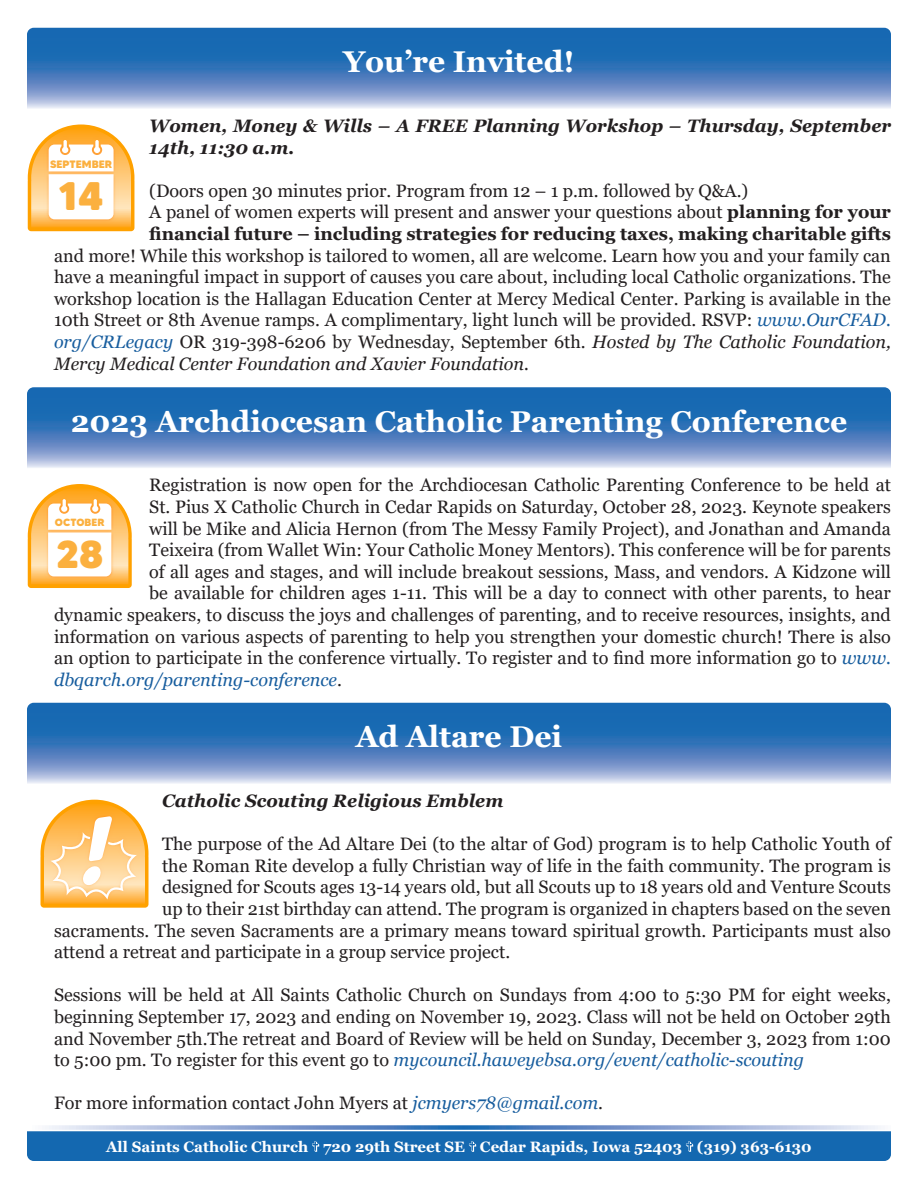
<style>
.page{position:relative;width:918px;height:1188px;background:#fff}
.page>*{position:absolute;margin:0;border:0;box-sizing:border-box;transform-origin:0 0}
.t1{font:800 39.9px "MADE Tommy Soft";color:#fbb03f}
.t2{font:800 38.85px "MADE Tommy Soft";color:#fbb03f}
.t3{font:700 30px "Georgia";color:#fff}
.t4{font:18px/21.6px "Georgia";color:#231f20;text-align:justify}
.t5{font:italic 700 18px/21.6px "Georgia";color:#231f20}
.t6{font:700 18px "Georgia";color:#231f20}
.t7{font:italic 18px "Georgia";color:#231f20}
.t8{font:italic 18px "Georgia";color:#175d9e}
.t9{font:700 15px "Georgia";color:#fff}
.t10{font:800 10.65px "MADE Tommy Soft";color:#fbb03f}
.t11{font:800 10.5px "MADE Tommy Soft";color:#fbb03f}
.s1{font-weight:700}
.s2{font-style:italic;color:#175d9e}
.s3{font-style:italic}
.s4{font-style:normal;color:#231f20}
</style>
<div class="page">
<svg style="left:45px;top:1125px;width:836px;height:5px;background:#93add6"></svg>
<div style="left:27px;top:1131px;width:864px;height:30px;background:#1468b0"></div>
<svg style="left:27px;top:387px;width:864px;height:81px;background:#4c83c0"></svg>
<svg style="left:27px;top:703px;width:864px;height:81px;background:#4d83c0"></svg>
<svg style="left:27px;top:28px;width:864px;height:81px;background:#4d83c0"></svg>
<svg style="left:28px;top:484px;width:104px;height:104px"></svg>
<svg style="left:41px;top:800px;width:107px;height:108px"></svg>
<svg style="left:28px;top:125px;width:106px;height:106px"></svg>
<p class="t3" style="left:343px;top:42px;width:233px">You’re Invited!</p>
<p class="t5" style="left:149px;top:115px;width:743px">Women, Money &amp; Wills – A FREE Planning Workshop – Thursday, September<br>14th, 11:30 a.m.</p>
<p class="t4" style="left:149px;top:180px;width:601px">(Doors open 30 minutes prior. Program from 12 – 1 p.m. followed by Q&amp;A.)</p>
<p class="t4" style="left:149px;top:202px;width:743px">A panel of women experts will present and answer your questions about <span class="s1">planning for your</span></p>
<p class="t6" style="left:149px;top:222px;width:743px">financial future – including strategies for reducing taxes, making charitable gifts</p>
<p class="t4" style="left:54px;top:245px;width:838px">and more! While this workshop is tailored to women, all are welcome. Learn how you and your family can</p>
<p class="t4" style="left:54px;top:267px;width:838px">have a meaningful impact in support of causes you care about, including local Catholic organizations. The</p>
<p class="t4" style="left:54px;top:288px;width:838px">workshop location is the Hallagan Education Center at Mercy Medical Center. Parking is available in the</p>
<p class="t4" style="left:54px;top:310px;width:838px">10th Street or 8th Avenue ramps. A complimentary, light lunch will be provided. RSVP: <span class="s2">www.OurCFAD.</span></p>
<p class="t4" style="left:54px;top:331px;width:838px"><span class="s2">org/CRLegacy</span> OR 319-398-6206 by Wednesday, September 6th. <span class="s3">Hosted by The Catholic Foundation,</span></p>
<p class="t7" style="left:54px;top:352px;width:476px">Mercy Medical Center Foundation and Xavier Foundation.</p>
<p class="t3" style="left:71px;top:402px;width:778px">2023 Archdiocesan Catholic Parenting Conference</p>
<p class="t10" style="left:50px;top:158px;width:64px">SEPTEMBER</p>
<p class="t1" style="left:59px;top:171px;width:47px">14</p>
<p class="t4" style="left:149px;top:475px;width:743px">Registration is now open for the Archdiocesan Catholic Parenting Conference to be held at</p>
<p class="t4" style="left:149px;top:496px;width:743px">St. Pius X Catholic Church in Cedar Rapids on Saturday, October 28, 2023. Keynote speakers</p>
<p class="t4" style="left:149px;top:518px;width:743px">will be Mike and Alicia Hernon (from The Messy Family Project), and Jonathan and Amanda</p>
<p class="t4" style="left:149px;top:540px;width:743px">Teixeira (from Wallet Win: Your Catholic Money Mentors). This conference will be for parents</p>
<p class="t4" style="left:149px;top:561px;width:743px">of all ages and stages, and will include breakout sessions, Mass, and vendors. A Kidzone will</p>
<p class="t4" style="left:149px;top:583px;width:743px">be available for children ages 1-11. This will be a day to connect with other parents, to hear</p>
<p class="t4" style="left:54px;top:604px;width:838px">dynamic speakers, to discuss the joys and challenges of parenting, and to receive resources, insights, and</p>
<p class="t4" style="left:54px;top:626px;width:838px">information on various aspects of parenting to help you strengthen your domestic church! There is also</p>
<p class="t4" style="left:54px;top:648px;width:838px">an option to participate in the conference virtually. To register and to find more information go to <span class="s2">www.</span></p>
<p class="t8" style="left:54px;top:668px;width:289px">dbqarch.org/parenting-conference<span class="s4">.</span></p>
<p class="t11" style="left:55px;top:516px;width:51px">OCTOBER</p>
<p class="t2" style="left:56px;top:530px;width:49px">28</p>
<p class="t3" style="left:356px;top:717px;width:208px">Ad Altare Dei</p>
<p class="t5" style="left:162px;top:790px;width:343px">Catholic Scouting Religious Emblem</p>
<p class="t4" style="left:162px;top:834px;width:730px">The purpose of the Ad Altare Dei (to the altar of God) program is to help Catholic Youth of</p>
<p class="t4" style="left:162px;top:855px;width:730px">the Roman Rite develop a fully Christian way of life in the faith community. The program is</p>
<p class="t4" style="left:162px;top:877px;width:730px">designed for Scouts ages 13-14 years old, but all Scouts up to 18 years old and Venture Scouts</p>
<p class="t4" style="left:162px;top:898px;width:730px">up to their 21st birthday can attend. The program is organized in chapters based on the seven</p>
<p class="t4" style="left:54px;top:920px;width:839px">sacraments. The seven Sacraments are a primary means toward spiritual growth. Participants must also</p>
<p class="t4" style="left:54px;top:942px;width:458px">attend a retreat and participate in a group service project.</p>
<p class="t4" style="left:54px;top:985px;width:838px">Sessions will be held at All Saints Catholic Church on Sundays from 4:00 to 5:30 PM for eight weeks, beginning September 17, 2023 and ending on November 19, 2023. Class will not be held on October 29th and November 5th.The retreat and Board of Review will be held on Sunday, December 3, 2023 from 1:00 to 5:00 pm. To register for this event go to <span class="s2">mycouncil.haweyebsa.org/event/catholic-scouting</span></p>
<p class="t4" style="left:54px;top:1093px;width:551px">For more information contact John Myers at <span class="s2">jcmyers78@gmail.com</span>.</p>
<p class="t9" style="left:106px;top:1137px;width:707px">All Saints Catholic Church 720 29th Street SE Cedar Rapids, Iowa 52403 (319) 363-6130</p>
</div>
